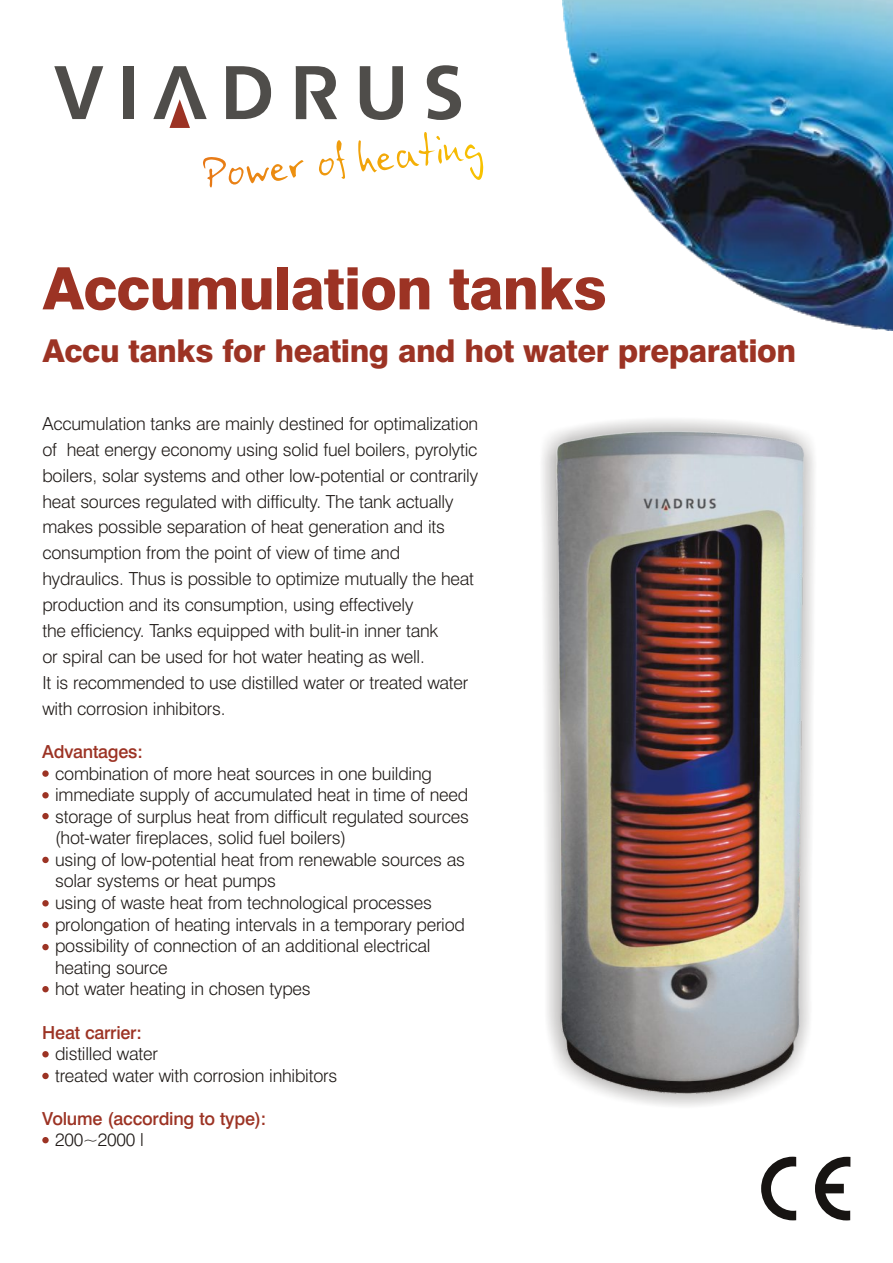
<style>
.page{position:relative;width:893px;height:1263px;background:#fff}
.page>*{position:absolute;margin:0;border:0;box-sizing:border-box;transform-origin:0 0}
.t1{font:800 58.5px "Swiss 721 AT";letter-spacing:-.015em;color:#9c3324}
.t2{font:800 31.5px "Swiss 721 AT";letter-spacing:-.015em;color:#9c3324}
.t3{font:300 18px/26px "Swiss 721 AT";letter-spacing:-.015em;color:#1f1a17}
.t4{font:500 18px "Swiss 721 AT";letter-spacing:-.015em;color:#9c3324}
</style>
<div class="page">
<svg style="left:42px;top:770px;width:7px;height:7px"></svg>
<div style="left:42px;top:792px;width:7px;height:6px;background:#9c3324;border-radius:50%"></div>
<div style="left:42px;top:813px;width:7px;height:6px;background:#9c3324;border-radius:50%"></div>
<div style="left:42px;top:857px;width:7px;height:6px;background:#9c3324;border-radius:50%"></div>
<div style="left:42px;top:922px;width:7px;height:6px;background:#9c3324;border-radius:50%"></div>
<div style="left:42px;top:900px;width:7px;height:6px;background:#9c3324;border-radius:50%"></div>
<div style="left:42px;top:944px;width:7px;height:6px;background:#9c3324;border-radius:50%"></div>
<div style="left:42px;top:986px;width:7px;height:6px;background:#9c3324;border-radius:50%"></div>
<div style="left:42px;top:1051px;width:7px;height:6px;background:#9c3324;border-radius:50%"></div>
<div style="left:42px;top:1073px;width:7px;height:6px;background:#9c3324;border-radius:50%"></div>
<div style="left:42px;top:1137px;width:7px;height:6px;background:#9c3324;border-radius:50%"></div>
<svg style="left:54px;top:66px;width:49px;height:53px"></svg>
<div style="left:123px;top:66px;width:11px;height:53px;background:#4f4d4a"></div>
<svg style="left:153px;top:66px;width:54px;height:62px"></svg>
<svg style="left:226px;top:66px;width:45px;height:53px"></svg>
<svg style="left:360px;top:66px;width:43px;height:54px"></svg>
<svg style="left:427px;top:65px;width:34px;height:55px"></svg>
<svg style="left:296px;top:66px;width:41px;height:53px"></svg>
<svg style="left:815px;top:1157px;width:35px;height:63px"></svg>
<svg style="left:761px;top:1157px;width:35px;height:63px"></svg>
<img style="left:563px;top:0;width:330px;height:330px">
<img style="left:542px;top:419px;width:272px;height:674px">
<svg style="left:203px;top:157px;width:129px;height:31px"></svg>
<h1 class="t1" style="left:43px;top:267px;width:566px">Accumulation tanks</h1>
<h2 class="t2" style="left:43px;top:340px;width:755px">Accu tanks for heating and hot water preparation</h2>
<p class="t3" style="left:42px;top:412px;width:437px">Accumulation tanks are mainly destined for optimalization of heat energy economy using solid fuel boilers, pyrolytic boilers, solar systems and other low-potential or contrarily heat sources regulated with difficulty. The tank actually makes possible separation of heat generation and its consumption from the point of view of time and hydraulics. Thus is possible to optimize mutually the heat production and its consumption, using effectively<br>the efficiency. Tanks equipped with bulit-in inner tank<br>or spiral can be used for hot water heating as well.<br>It is recommended to use distilled water or treated water with corrosion inhibitors.</p>
<p class="t4" style="left:42px;top:745px;width:102px">Advantages:</p>
<p class="t3" style="left:55px;top:764px;width:415px;line-height:21.6px">combination of more heat sources in one building immediate supply of accumulated heat in time of need storage of surplus heat from difficult regulated sources (hot-water fireplaces, solid fuel boilers)<br>using of low-potential heat from renewable sources as solar systems or heat pumps<br>using of waste heat from technological processes prolongation of heating intervals in a temporary period possibility of connection of an additional electrical heating source<br>hot water heating in chosen types</p>
<p class="t4" style="left:42px;top:1025px;width:101px">Heat carrier:</p>
<p class="t3" style="left:55px;top:1045px;width:284px;line-height:21.6px">distilled water<br>treated water with corrosion inhibitors</p>
<p class="t4" style="left:42px;top:1112px;width:225px">Volume (according to type):</p>
<p class="t3" style="left:55px;top:1129px;width:90px">200~2000 l</p>
</div>
